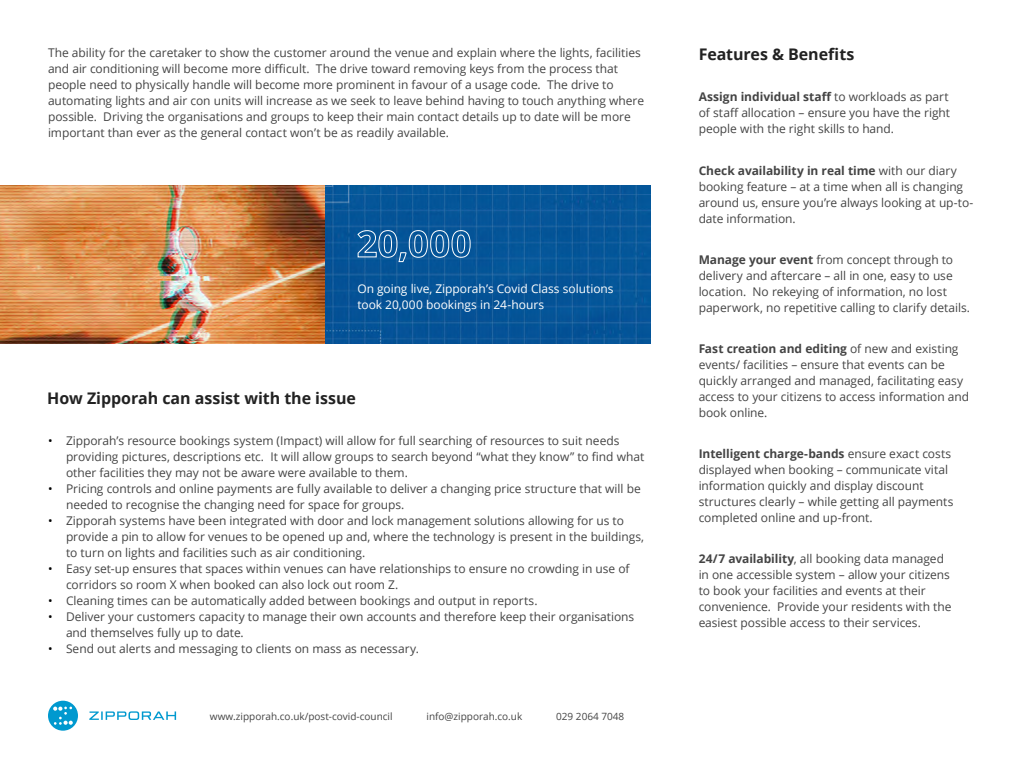
<style>
.page{position:relative;width:1024px;height:768px;background:#fff}
.page>*{position:absolute;margin:0;border:0;box-sizing:border-box;transform-origin:0 0}
.t1{font:700 16px "Open Sans";letter-spacing:-.005em;color:#222}
.t2{font:12px/16px "Open Sans";letter-spacing:-.005em;color:#444}
.t3{font:12px/16px "Open Sans";letter-spacing:-.005em;color:#fff}
.t4{font:10px "Open Sans";color:#444}
.s1{color:#000}
.s2{font-weight:700}
</style>
<div class="page">
<svg style="left:89px;top:711px;width:87px;height:9px"></svg>
<div style="left:48px;top:701px;width:30px;height:30px;background:#0099cf;border-radius:50%"></div>
<svg style="left:53px;top:707px;width:20px;height:18px"></svg>
<img style="left:0;top:185px;width:325px;height:158px">
<img style="left:325px;top:185px;width:325px;height:158px">
<svg style="left:357px;top:230px;width:114px;height:33px;background:#2f71a9"></svg>
<p class="t2" style="left:48px;top:45px;width:598px">The ability for the caretaker to show the customer around the venue and explain where the lights, facilities and air conditioning will become more difficult. The drive toward removing keys from the process that people need to physically handle will become more prominent in favour of a usage code. The drive to automating lights and air con units will increase as we seek to leave behind having to touch anything where possible. Driving the organisations and groups to keep their main contact details up to date will be more important than ever as the general contact won’t be as readily available.</p>
<p class="t3" style="left:357px;top:280px;width:258px">On going live, Zipporah’s Covid Class solutions took 20,000 bookings in 24-hours</p>
<h1 class="t1" style="left:47px;top:387px;width:310px">How Zipporah can assist with the issue</h1>
<p class="t2" style="left:66px;top:432px;width:580px;text-indent:-18px"><span class="s1">•</span> Zipporah’s resource bookings system (Impact) will allow for full searching of resources to suit needs providing pictures, descriptions etc. It will allow groups to search beyond “what they know” to find what other facilities they may not be aware were available to them.</p>
<p class="t2" style="left:66px;top:480px;width:576px;text-indent:-18px"><span class="s1">•</span> Pricing controls and online payments are fully available to deliver a changing price structure that will be needed to recognise the changing need for space for groups.</p>
<p class="t2" style="left:66px;top:512px;width:580px;text-indent:-18px"><span class="s1">•</span> Zipporah systems have been integrated with door and lock management solutions allowing for us to provide a pin to allow for venues to be opened up and, where the technology is present in the buildings, to turn on lights and facilities such as air conditioning.</p>
<p class="t2" style="left:66px;top:560px;width:565px;text-indent:-18px"><span class="s1">•</span> Easy set-up ensures that spaces within venues can have relationships to ensure no crowding in use of corridors so room X when booked can also lock out room Z.</p>
<p class="t2" style="left:48px;top:592px;width:491px"><span class="s1">•</span> Cleaning times can be automatically added between bookings and output in reports.</p>
<p class="t2" style="left:66px;top:608px;width:570px;text-indent:-18px"><span class="s1">•</span> Deliver your customers capacity to manage their own accounts and therefore keep their organisations and themselves fully up to date.</p>
<p class="t2" style="left:48px;top:640px;width:372px"><span class="s1">•</span> Send out alerts and messaging to clients on mass as necessary.</p>
<p class="t4" style="left:210px;top:710px;width:184px">www.zipporah.co.uk/post-covid-council</p>
<p class="t4" style="left:426px;top:710px;width:97px">info@zipporah.co.uk</p>
<p class="t4" style="left:556px;top:710px;width:70px">029 2064 7048</p>
<h1 class="t1" style="left:699px;top:43px;width:157px">Features &amp; Benefits</h1>
<p class="t2" style="left:699px;top:89px;width:253px"><span class="s2">Assign individual staff</span> to workloads as part of staff allocation – ensure you have the right people with the right skills to hand.</p>
<p class="t2" style="left:699px;top:162px;width:276px"><span class="s2">Check availability in real time</span> with our diary booking feature – at a time when all is changing around us, ensure you’re always looking at up-to&shy;date information.</p>
<p class="t2" style="left:699px;top:251px;width:273px"><span class="s2">Manage your event</span> from concept through to delivery and aftercare – all in one, easy to use location. No rekeying of information, no lost paperwork, no repetitive calling to clarify details.</p>
<p class="t2" style="left:699px;top:340px;width:272px"><span class="s2">Fast creation and editing</span> of new and existing events/ facilities – ensure that events can be quickly arranged and managed, facilitating easy access to your citizens to access information and book online.</p>
<p class="t2" style="left:699px;top:445px;width:256px"><span class="s2">Intelligent charge-bands</span> ensure exact costs displayed when booking – communicate vital information quickly and display discount structures clearly – while getting all payments completed online and up-front.</p>
<p class="t2" style="left:699px;top:551px;width:254px"><span class="s2">24/7 availability</span>, all booking data managed in one accessible system – allow your citizens to book your facilities and events at their convenience. Provide your residents with the easiest possible access to their services.</p>
</div>
